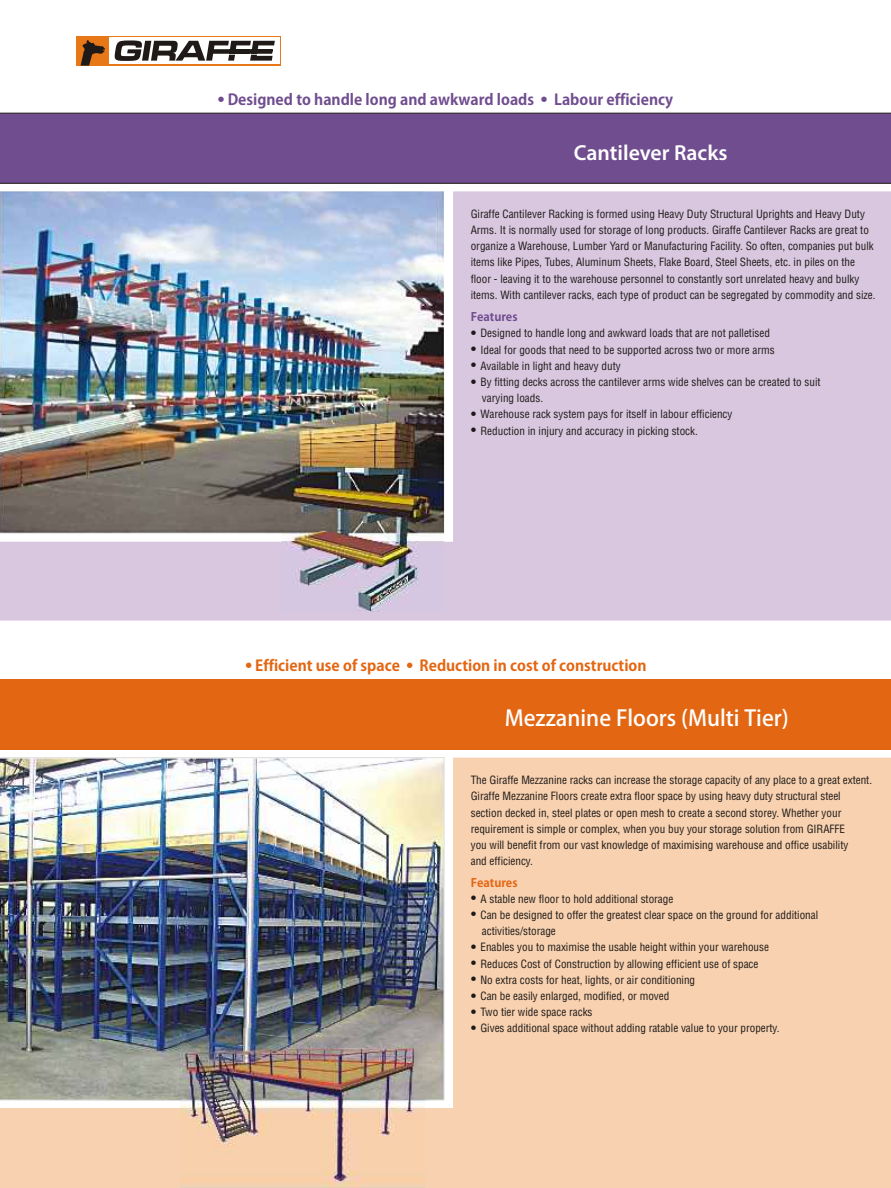
<style>
.page{position:relative;width:891px;height:1188px;background:#fff}
.page>*{position:absolute;margin:0;border:0;box-sizing:border-box;transform-origin:0 0}
.t1{font:21.75px "Koz Go Pro";color:#fff}
.t2{font:600 21.75px "Myriad Pro";color:#fff}
.t3{font:700 15px "Koz Go Pro";color:#704d8f}
.t4{font:700 15px "Koz Go Pro";color:#e36612}
.t5{font:700 11.7px "Koz Go Pro";color:#704d8f}
.t6{font:700 11.7px "Koz Go Pro";color:#e36612}
.t7{font:11.1px/16.2px "Switzerland Condensed";color:#1f1a17}
.t8{font:7.5px "SHREE004";color:#1f1a17}
</style>
<div class="page">
<div style="left:0;top:113px;width:891px;height:71px;background:#704d8f"></div>
<div style="left:0;top:191px;width:891px;height:430px;background:#d9c7e0"></div>
<img style="left:0;top:191px;width:444px;height:421px">
<div style="left:0;top:679px;width:891px;height:71px;background:#e36612"></div>
<div style="left:0;top:758px;width:891px;height:430px;background:#f7d1b0"></div>
<img style="left:0;top:757px;width:444px;height:345px">
<div style="left:76px;top:36px;width:204px;height:30px;background:#e87817"></div>
<div style="left:109px;top:37px;width:170px;height:27px;background:#fff"></div>
<svg style="left:115px;top:40px;width:160px;height:21px"></svg>
<svg style="left:80px;top:40px;width:25px;height:26px"></svg>
<img style="left:180px;top:1029px;width:245px;height:159px">
<h2 class="t3" style="left:218px;top:91px;width:457px"><sup>B</sup> Designed to handle long and awkward loads <sup>B</sup> Labour efficiency</h2>
<h1 class="t2" style="left:574px;top:144px;width:155px">Cantilever Racks</h1>
<p class="t7" style="left:471px;top:207px;width:406px">Giraffe Cantilever Racking is formed using Heavy Duty Structural Uprights and Heavy Duty Arms. It is normally used for storage of long products. Giraffe Cantilever Racks are great to organize a Warehouse, Lumber Yard or Manufacturing Facility. So often, companies put bulk items like Pipes, Tubes, Aluminum Sheets, Flake Board, Steel Sheets, etc. in piles on the floor - leaving it to the warehouse personnel to constantly sort unrelated heavy and bulky items. With cantilever racks, each type of product can be segregated by commodity and size.</p>
<p class="t5" style="left:471px;top:311px;width:48px">Features</p>
<p class="t8" style="left:471px;top:329px;width:7px">B</p>
<p class="t7" style="left:471px;top:343px;width:305px"><sup>B</sup> Ideal for goods that need to be supported across two or more arms</p>
<p class="t7" style="left:471px;top:359px;width:151px"><sup>B</sup> Available in light and heavy duty</p>
<p class="t7" style="left:471px;top:375px;width:351px"><sup>B</sup> By fitting decks across the cantilever arms wide shelves can be created to suit</p>
<p class="t7" style="left:482px;top:391px;width:63px">varying loads.</p>
<p class="t7" style="left:471px;top:408px;width:263px"><sup>B</sup> Warehouse rack system pays for itself in labour efficiency</p>
<p class="t7" style="left:471px;top:424px;width:229px"><sup>B</sup> Reduction in injury and accuracy in picking stock.</p>
<p class="t7" style="left:481px;top:327px;width:291px">Designed to handle long and awkward loads that are not palletised</p>
<h2 class="t4" style="left:245px;top:658px;width:403px"><sup>B</sup> Efficient use of space <sup>B</sup> Reduction in cost of construction</h2>
<h1 class="t1" style="left:505px;top:707px;width:286px">Mezzanine Floors (Multi Tier)</h1>
<p class="t7" style="left:471px;top:773px;width:403px">The Giraffe Mezzanine racks can increase the storage capacity of any place to a great extent.<br>Giraffe Mezzanine Floors create extra floor space by using heavy duty structural steel section decked in, steel plates or open mesh to create a second storey. Whether your requirement is simple or complex, when you buy your storage solution from GIRAFFE<br>you will benefit from our vast knowledge of maximising warehouse and office usability<br>and efficiency.</p>
<p class="t6" style="left:471px;top:877px;width:48px">Features</p>
<p class="t8" style="left:471px;top:894px;width:7px">B</p>
<p class="t7" style="left:471px;top:908px;width:349px"><sup>B</sup> Can be designed to offer the greatest clear space on the ground for additional</p>
<p class="t7" style="left:482px;top:924px;width:75px">activities/storage</p>
<p class="t7" style="left:471px;top:941px;width:300px"><sup>B</sup> Enables you to maximise the usable height within your warehouse</p>
<p class="t7" style="left:471px;top:957px;width:289px"><sup>B</sup> Reduces Cost of Construction by allowing efficient use of space</p>
<p class="t7" style="left:471px;top:973px;width:226px"><sup>B</sup> No extra costs for heat, lights, or air conditioning</p>
<p class="t7" style="left:471px;top:989px;width:200px"><sup>B</sup> Can be easily enlarged, modified, or moved</p>
<p class="t7" style="left:471px;top:1005px;width:123px"><sup>B</sup> Two tier wide space racks</p>
<p class="t7" style="left:471px;top:1022px;width:310px"><sup>B</sup> Gives additional space without adding ratable value to your property.</p>
<p class="t7" style="left:481px;top:892px;width:194px">A stable new floor to hold additional storage</p>
</div>
